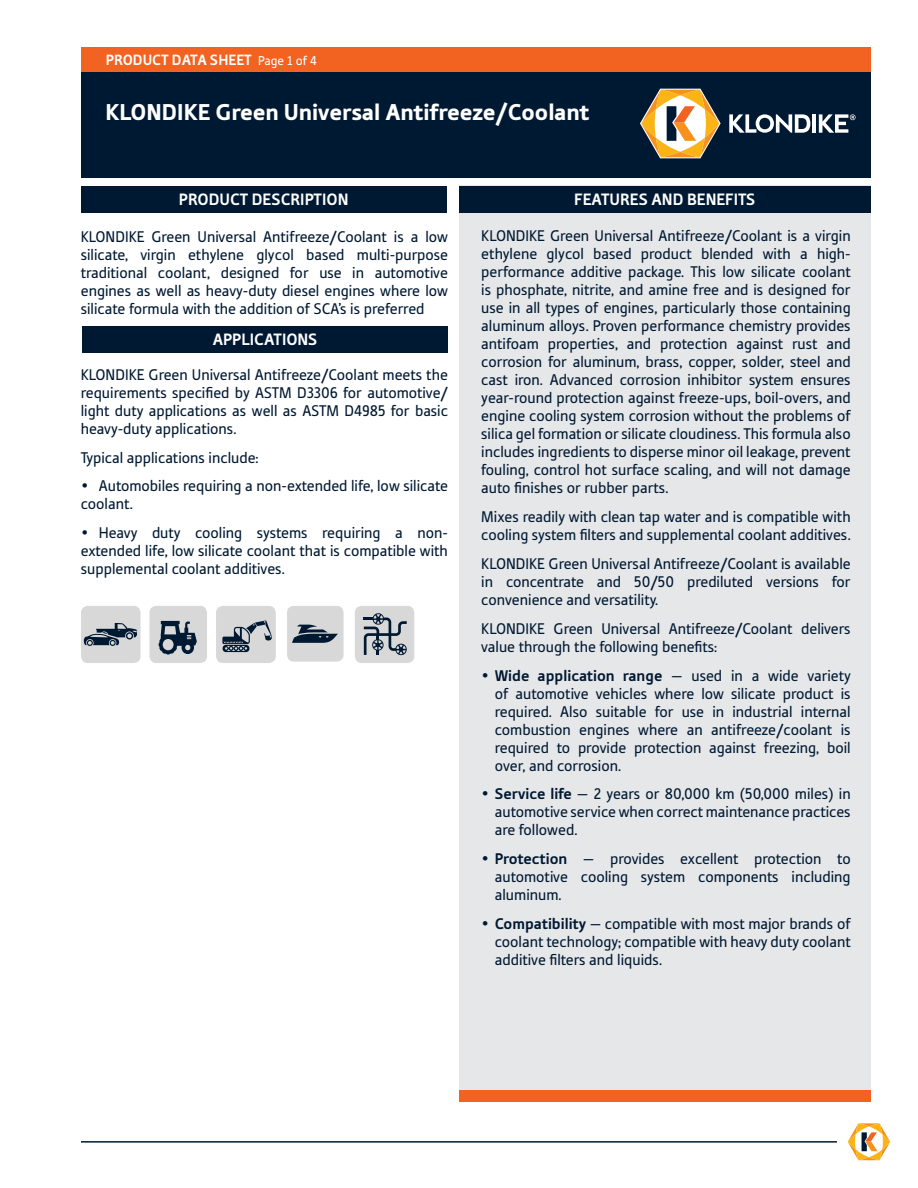
<style>
.page{position:relative;width:918px;height:1188px;background:#fff}
.page>*{position:absolute;margin:0;border:0;box-sizing:border-box;transform-origin:0 0}
.t1{font:900 24px "Tabula ITC Std";color:#fff}
.t2{font:700 17.25px "Tabula ITC Std";color:#fff}
.t3{font:16.2px/18px "Tabula ITC Std";color:#001932;text-align:justify}
.t4{font:700 15.6px "Tabula ITC Std";color:#fff}
.s1{font-weight:400;font-size:13.5px}
.s2{font-size:16.5px}
.s3{font-weight:700}
</style>
<div class="page">
<div style="left:81px;top:70px;width:790px;height:108px;background:#001932"></div>
<div style="left:81px;top:47px;width:790px;height:24px;background:#f26221"></div>
<hr style="left:81px;top:1141px;width:756px;height:2px;background:#001932">
<svg style="left:729px;top:114px;width:81px;height:19px"></svg>
<hr style="left:813px;top:114px;width:3px;height:19px;background:#fff">
<svg style="left:819px;top:114px;width:37px;height:19px"></svg>
<svg style="left:640px;top:89px;width:81px;height:69px"></svg>
<svg style="left:847px;top:1123px;width:44px;height:38px"></svg>
<div style="left:459px;top:186px;width:412px;height:907px;background:#e6e7e9"></div>
<div style="left:459px;top:186px;width:412px;height:27px;background:#001932"></div>
<div style="left:81px;top:186px;width:366px;height:27px;background:#001932"></div>
<div style="left:82px;top:326px;width:366px;height:27px;background:#001932"></div>
<div style="left:459px;top:1090px;width:412px;height:12px;background:#f26221"></div>
<div style="left:81px;top:606px;width:60px;height:57px;background:#d8d8d8;border-radius:7px"></div>
<svg style="left:84px;top:623px;width:53px;height:23px"></svg>
<div style="left:287px;top:606px;width:57px;height:56px;background:#d8d8d8;border-radius:7px"></div>
<svg style="left:292px;top:625px;width:46px;height:18px"></svg>
<div style="left:150px;top:606px;width:57px;height:57px;background:#d8d8d8;border-radius:7px"></div>
<svg style="left:159px;top:621px;width:38px;height:33px"></svg>
<div style="left:216px;top:606px;width:60px;height:57px;background:#d8d8d8;border-radius:7px"></div>
<svg style="left:222px;top:620px;width:50px;height:32px"></svg>
<div style="left:355px;top:606px;width:59px;height:57px;background:#d8d8d8;border-radius:7px"></div>
<svg style="left:364px;top:613px;width:43px;height:42px"></svg>
<p class="t4" style="left:106px;top:51px;width:212px">PRODUCT DATA SHEET <span class="s1">Page 1 of 4</span></p>
<p class="t1" style="left:105px;top:98px;width:485px">KLONDIKE Green Universal Antifreeze/Coolant</p>
<p class="t2" style="left:179px;top:189px;width:171px">PRODUCT DESCRIPTION</p>
<p class="t2" style="left:574px;top:189px;width:183px">FEATURES AND BENEFITS</p>
<p class="t3" style="left:81px;top:227px;width:369px">KLONDIKE Green Universal Antifreeze/Coolant is a low silicate, virgin ethylene glycol based multi-purpose traditional coolant, designed for use in automotive engines as well as heavy-duty diesel engines where low silicate formula with the addition of SCA’s is preferred</p>
<p class="t2" style="left:213px;top:329px;width:106px">APPLICATIONS</p>
<p class="t3" style="left:81px;top:365px;width:369px">KLONDIKE Green Universal Antifreeze/Coolant meets the requirements specified by ASTM D3306 for automotive/ light duty applications as well as ASTM D4985 for basic heavy-duty applications.</p>
<p class="t3" style="left:81px;top:448px;width:179px">Typical applications include:</p>
<p class="t3" style="left:81px;top:477px;width:369px">• Automobiles requiring a non-extended life, low silicate coolant.</p>
<p class="t3" style="left:81px;top:524px;width:369px">• Heavy duty cooling systems requiring a non&shy;extended life, low silicate coolant that is compatible with supplemental coolant additives.</p>
<p class="t3" style="left:481px;top:227px;width:371px">KLONDIKE Green Universal Antifreeze/Coolant is a virgin ethylene glycol based product blended with a high&shy;performance additive package. This low silicate coolant is phosphate, nitrite, and amine free and is designed for use in all types of engines, particularly those containing aluminum alloys. Proven performance chemistry provides antifoam properties, and protection against rust and corrosion for aluminum, brass, copper, solder, steel and cast iron. Advanced corrosion inhibitor system ensures year-round protection against freeze-ups, boil-overs, and engine cooling system corrosion without the problems of silica gel formation or silicate cloudiness. This formula also includes ingredients to disperse minor oil leakage, prevent fouling, control hot surface scaling, and will not damage auto finishes or rubber parts.</p>
<p class="t3" style="left:481px;top:508px;width:371px">Mixes readily with clean tap water and is compatible with cooling system filters and supplemental coolant additives.</p>
<p class="t3" style="left:481px;top:554px;width:371px">KLONDIKE Green Universal Antifreeze/Coolant is available in concentrate and 50/50 prediluted versions for convenience and versatility.</p>
<p class="t3" style="left:481px;top:619px;width:371px">KLONDIKE Green Universal Antifreeze/Coolant delivers value through the following benefits:</p>
<p class="t3" style="left:495px;top:666px;width:357px;text-indent:-14px"><span class="s2">•</span> <span class="s3">Wide application range</span> — used in a wide variety of automotive vehicles where low silicate product is required. Also suitable for use in industrial internal combustion engines where an antifreeze/coolant is required to provide protection against freezing, boil over, and corrosion.</p>
<p class="t3" style="left:495px;top:785px;width:357px;text-indent:-14px"><span class="s2">•</span> <span class="s3">Service life</span> — 2 years or 80,000 km (50,000 miles) in automotive service when correct maintenance practices are followed.</p>
<p class="t3" style="left:495px;top:850px;width:357px;text-indent:-14px"><span class="s2">•</span> <span class="s3">Protection</span> — provides excellent protection to automotive cooling system components including aluminum.</p>
<p class="t3" style="left:495px;top:914px;width:357px;text-indent:-14px"><span class="s2">•</span> <span class="s3">Compatibility</span> — compatible with most major brands of coolant technology; compatible with heavy duty coolant additive filters and liquids.</p>
</div>
